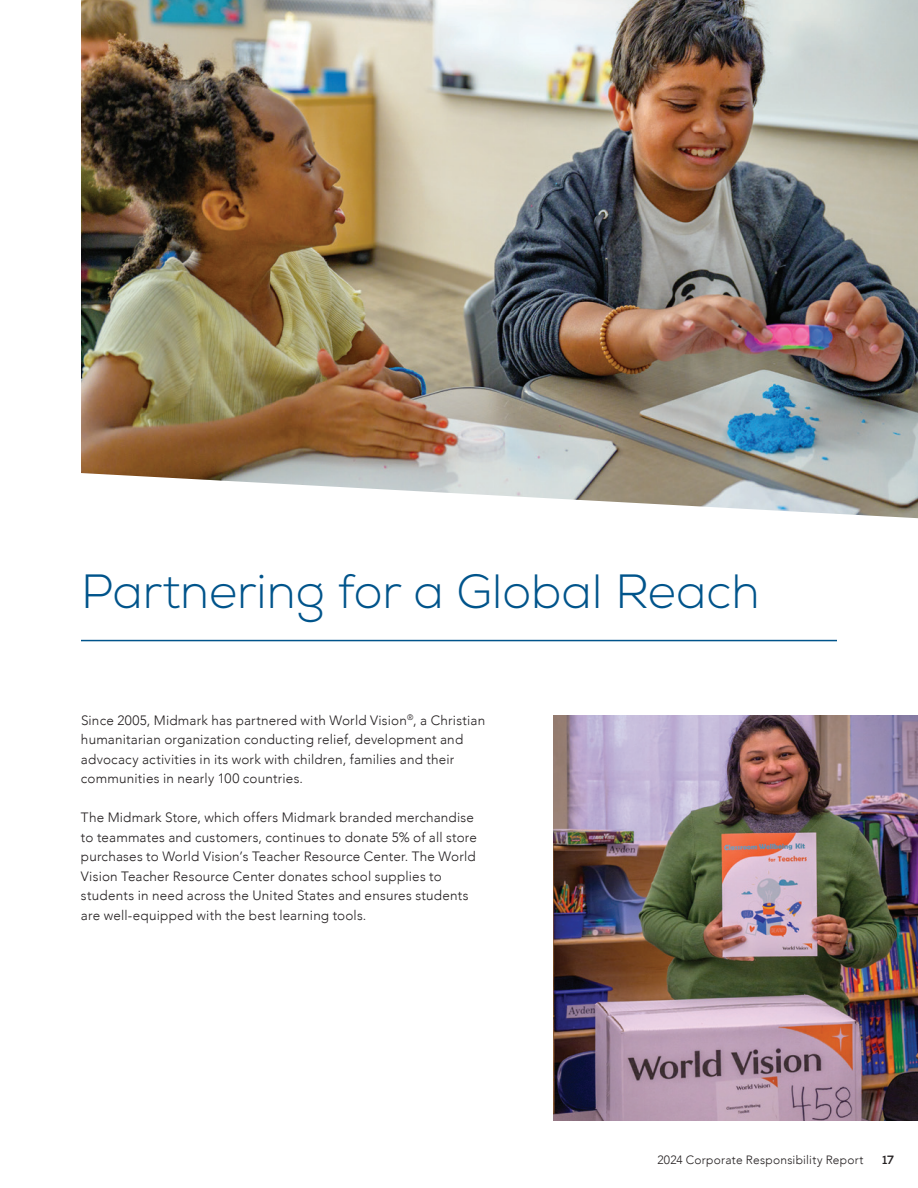
<style>
.page{position:relative;width:918px;height:1188px;background:#fff}
.page>*{position:absolute;margin:0;border:0;box-sizing:border-box;transform-origin:0 0}
.t1{font:300 48px "Nexa";color:#00548b}
.t2{font:300 13.5px/19.5px "Avenir";letter-spacing:.015em;color:#231f20}
.t3{font:300 12px "Avenir";letter-spacing:.02em;color:#231f20}
.t4{font:700 12px "Nexa";color:#231f20}
</style>
<div class="page">
<img style="left:81px;top:0;width:837px;height:518px">
<hr style="left:81px;top:640px;width:756px;height:1px;background:#00548b">
<img style="left:554px;top:716px;width:364px;height:404px">
<h1 class="t1" style="left:81px;top:563px;width:680px">Partnering for a Global Reach</h1>
<p class="t2" style="left:81px;top:710px;width:406px">Since 2005, Midmark has partnered with World Vision<sup>®</sup>, a Christian humanitarian organization conducting relief, development and advocacy activities in its work with children, families and their communities in nearly 100 countries.</p>
<p class="t2" style="left:81px;top:808px;width:398px">The Midmark Store, which offers Midmark branded merchandise to teammates and customers, continues to donate 5% of all store purchases to World Vision’s Teacher Resource Center. The World Vision Teacher Resource Center donates school supplies to students in need across the United States and ensures students are well-equipped with the best learning tools.</p>
<p class="t3" style="left:657px;top:1153px;width:208px">2024 Corporate Responsibility Report</p>
<p class="t4" style="left:882px;top:1152px;width:13px">17</p>
</div>
